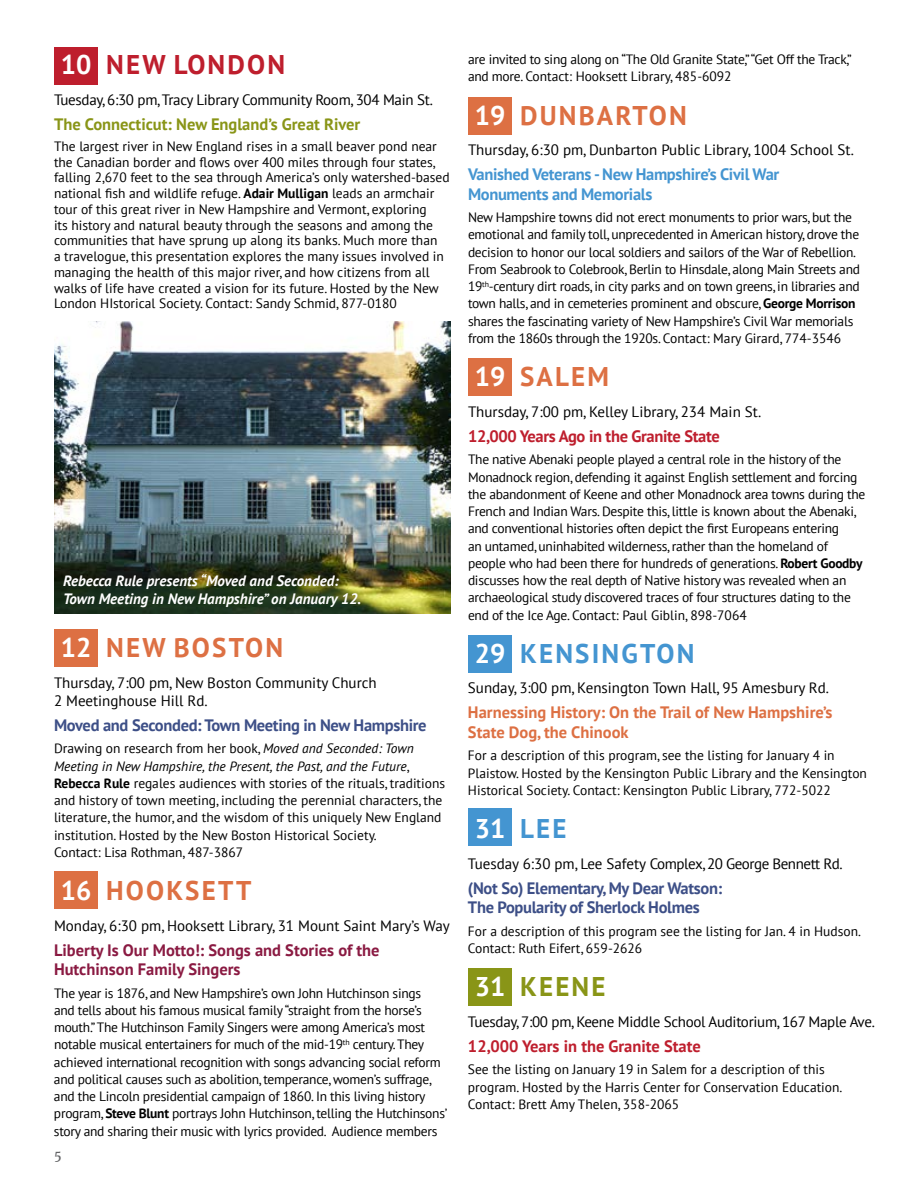
<style>
.page{position:relative;width:918px;height:1188px;background:#fff}
.page>*{position:absolute;margin:0;border:0;box-sizing:border-box;transform-origin:0 0}
.t1{font:700 27px "PT Sans";letter-spacing:.08em;color:#dd7043}
.t2{font:700 27px "PT Sans";letter-spacing:.08em;color:#4495d1}
.t3{font:700 27px "PT Sans";letter-spacing:.08em;color:#be1e2d}
.t4{font:700 27px "PT Sans";letter-spacing:.08em;color:#899517}
.t5{font:700 16.5px/19.5px "PT Sans";letter-spacing:-.02em;color:#3d4f87}
.t6{font:700 16.5px/19.5px "PT Sans";color:#dd7043}
.t7{font:700 16.5px/19.5px "PT Sans";color:#8a1a42}
.t8{font:700 16.5px/19.5px "PT Sans";letter-spacing:-.02em;color:#4495d1}
.t9{font:700 16.5px "PT Sans";color:#899517}
.t10{font:700 16.5px "PT Sans";letter-spacing:-.02em;color:#be1e2d}
.t11{font:700 16.5px "PT Sans";color:#be1e2d}
.t12{font:15px/18px "PT Sans";color:#000}
.t13{font:15px "PT Sans";letter-spacing:-.02em;color:#000}
.t14{font:italic 700 15px/18px "PT Sans";color:#fff}
.t15{font:15px "PT Sans";letter-spacing:-.03em;color:#000}
.t16{font:13.5px/17.2px "PT Sans";letter-spacing:-.02em;color:#000}
.t17{font:13.5px/17.2px "PT Sans";color:#000}
.t18{font:12.75px "Merriweather";color:#636466}
.s1{color:#fff}
.s2{font-weight:700}
.s3{font-style:italic}
</style>
<div class="page">
<div style="left:54px;top:47px;width:44px;height:37px;background:#be1e2d"></div>
<div style="left:468px;top:968px;width:44px;height:38px;background:#899517"></div>
<div style="left:54px;top:871px;width:44px;height:38px;background:#dd7043"></div>
<div style="left:54px;top:629px;width:44px;height:38px;background:#dd7043"></div>
<div style="left:468px;top:635px;width:44px;height:38px;background:#4495d1"></div>
<div style="left:468px;top:98px;width:44px;height:37px;background:#dd7043"></div>
<div style="left:468px;top:359px;width:44px;height:37px;background:#dd7043"></div>
<img style="left:54px;top:321px;width:397px;height:292px">
<div style="left:468px;top:808px;width:44px;height:38px;background:#4495d1"></div>
<h1 class="t3" style="left:61px;top:47px;width:226px"><span class="s1">10</span> NEW LONDON</h1>
<p class="t13" style="left:54px;top:90px;width:381px">Tuesday, 6:30 pm, Tracy Library Community Room, 304 Main St.</p>
<p class="t9" style="left:54px;top:113px;width:308px">The Connecticut: New England’s Great River</p>
<p class="t17" style="left:54px;top:138px;width:397px;line-height:15.8px">The largest river in New England rises in a small beaver pond near the Canadian border and flows over 400 miles through four states, falling 2,670 feet to the sea through America’s only watershed-based national fish and wildlife refuge. <span class="s2">Adair Mulligan</span> leads an armchair tour of this great river in New Hampshire and Vermont, exploring<br>its history and natural beauty through the seasons and among the communities that have sprung up along its banks. Much more than<br>a travelogue, this presentation explores the many issues involved in managing the health of this major river, and how citizens from all walks of life have created a vision for its future. Hosted by the New London HIstorical Society. Contact: Sandy Schmid, 877-0180</p>
<p class="t14" style="left:63px;top:571px;width:300px">Rebecca Rule presents “Moved and Seconded:<br>Town Meeting in New Hampshire” on January 12.</p>
<h1 class="t1" style="left:61px;top:630px;width:224px"><span class="s1">12</span> NEW BOSTON</h1>
<p class="t12" style="left:54px;top:673px;width:324px">Thursday, 7:00 pm, New Boston Community Church<br>2 Meetinghouse Hill Rd.</p>
<p class="t5" style="left:54px;top:715px;width:374px">Moved and Seconded: Town Meeting in New Hampshire</p>
<p class="t17" style="left:54px;top:740px;width:393px">Drawing on research from her book, <span class="s3">Moved and Seconded: Town Meeting in New Hampshire, the Present, the Past, and the Future</span>, <span class="s2">Rebecca Rule</span> regales audiences with stories of the rituals, traditions and history of town meeting, including the perennial characters, the literature, the humor, and the wisdom of this uniquely New England institution. Hosted by the New Boston Historical Society.<br>Contact: Lisa Rothman, 487-3867</p>
<h1 class="t1" style="left:61px;top:873px;width:192px"><span class="s1">16</span> HOOKSETT</h1>
<p class="t12" style="left:54px;top:916px;width:397px">Monday, 6:30 pm, Hooksett Library, 31 Mount Saint Mary’s Way</p>
<p class="t7" style="left:54px;top:940px;width:327px">Liberty Is Our Motto!: Songs and Stories of the<br>Hutchinson Family Singers</p>
<p class="t16" style="left:54px;top:984px;width:395px">The year is 1876, and New Hampshire’s own John Hutchinson sings<br>and tells about his famous musical family “straight from the horse’s mouth.” The Hutchinson Family Singers were among America’s most notable musical entertainers for much of the mid-19<sup>th</sup> century. They achieved international recognition with songs advancing social reform and political causes such as abolition, temperance, women’s suffrage, and the Lincoln presidential campaign of 1860. In this living history program, <span class="s2">Steve Blunt</span> portrays John Hutchinson, telling the Hutchinsons’ story and sharing their music with lyrics provided. Audience members</p>
<p class="t18" style="left:54px;top:1148px;width:9px">5</p>
<p class="t16" style="left:468px;top:50px;width:385px">are invited to sing along on “The Old Granite State,” “Get Off the Track,” and more. Contact: Hooksett Library, 485-6092</p>
<h1 class="t1" style="left:475px;top:97px;width:214px"><span class="s1">19</span> DUNBARTON</h1>
<p class="t12" style="left:468px;top:141px;width:388px">Thursday, 6:30 pm, Dunbarton Public Library, 1004 School St.</p>
<p class="t8" style="left:468px;top:164px;width:313px">Vanished Veterans - New Hampshire’s Civil War<br>Monuments and Memorials</p>
<p class="t16" style="left:468px;top:209px;width:394px">New Hampshire towns did not erect monuments to prior wars, but the emotional and family toll, unprecedented in American history, drove the decision to honor our local soldiers and sailors of the War of Rebellion.<br>From Seabrook to Colebrook, Berlin to Hinsdale, along Main Streets and 19<sup>th</sup>-century dirt roads, in city parks and on town greens, in libraries and town halls, and in cemeteries prominent and obscure, <span class="s2">George Morrison </span>shares the fascinating variety of New Hampshire’s Civil War memorials from the 1860s through the 1920s. Contact: Mary Girard, 774-3546</p>
<h1 class="t1" style="left:475px;top:359px;width:136px"><span class="s1">19</span> SALEM</h1>
<p class="t12" style="left:468px;top:402px;width:295px">Thursday, 7:00 pm, Kelley Library, 234 Main St.</p>
<p class="t10" style="left:468px;top:425px;width:253px">12,000 Years Ago in the Granite State</p>
<p class="t16" style="left:468px;top:451px;width:399px">The native Abenaki people played a central role in the history of the Monadnock region, defending it against English settlement and forcing the abandonment of Keene and other Monadnock area towns during the French and Indian Wars. Despite this, little is known about the Abenaki, and conventional histories often depict the first Europeans entering<br>an untamed, uninhabited wilderness, rather than the homeland of people who had been there for hundreds of generations. <span class="s2">Robert Goodby </span>discusses how the real depth of Native history was revealed when an archaeological study discovered traces of four structures dating to the end of the Ice Age. Contact: Paul Giblin, 898-7064</p>
<h1 class="t2" style="left:475px;top:635px;width:221px"><span class="s1">29</span> KENSINGTON</h1>
<p class="t12" style="left:468px;top:679px;width:363px">Sunday, 3:00 pm, Kensington Town Hall, 95 Amesbury Rd.</p>
<p class="t6" style="left:468px;top:702px;width:366px">Harnessing History: On the Trail of New Hampshire’s<br>State Dog, the Chinook</p>
<p class="t17" style="left:468px;top:747px;width:400px">For a description of this program, see the listing for January 4 in<br>Plaistow. Hosted by the Kensington Public Library and the Kensington<br>Historical Society. Contact: Kensington Public Library, 772-5022</p>
<h1 class="t2" style="left:475px;top:811px;width:93px"><span class="s1">31</span> LEE</h1>
<p class="t15" style="left:468px;top:854px;width:376px">Tuesday 6:30 pm, Lee Safety Complex, 20 George Bennett Rd.</p>
<p class="t5" style="left:468px;top:878px;width:256px">(Not So) Elementary, My Dear Watson:<br>The Popularity of Sherlock Holmes</p>
<p class="t17" style="left:468px;top:922px;width:394px">For a description of this program see the listing for Jan. 4 in Hudson.<br>Contact: Ruth Eifert, 659-2626</p>
<h1 class="t4" style="left:475px;top:969px;width:132px"><span class="s1">31</span> KEENE</h1>
<p class="t13" style="left:468px;top:1012px;width:408px">Tuesday, 7:00 pm, Keene Middle School Auditorium, 167 Maple Ave.</p>
<p class="t11" style="left:468px;top:1035px;width:234px">12,000 Years in the Granite State</p>
<p class="t17" style="left:468px;top:1061px;width:376px">See the listing on January 19 in Salem for a description of this program. Hosted by the Harris Center for Conservation Education.<br>Contact: Brett Amy Thelen, 358-2065</p>
</div>
